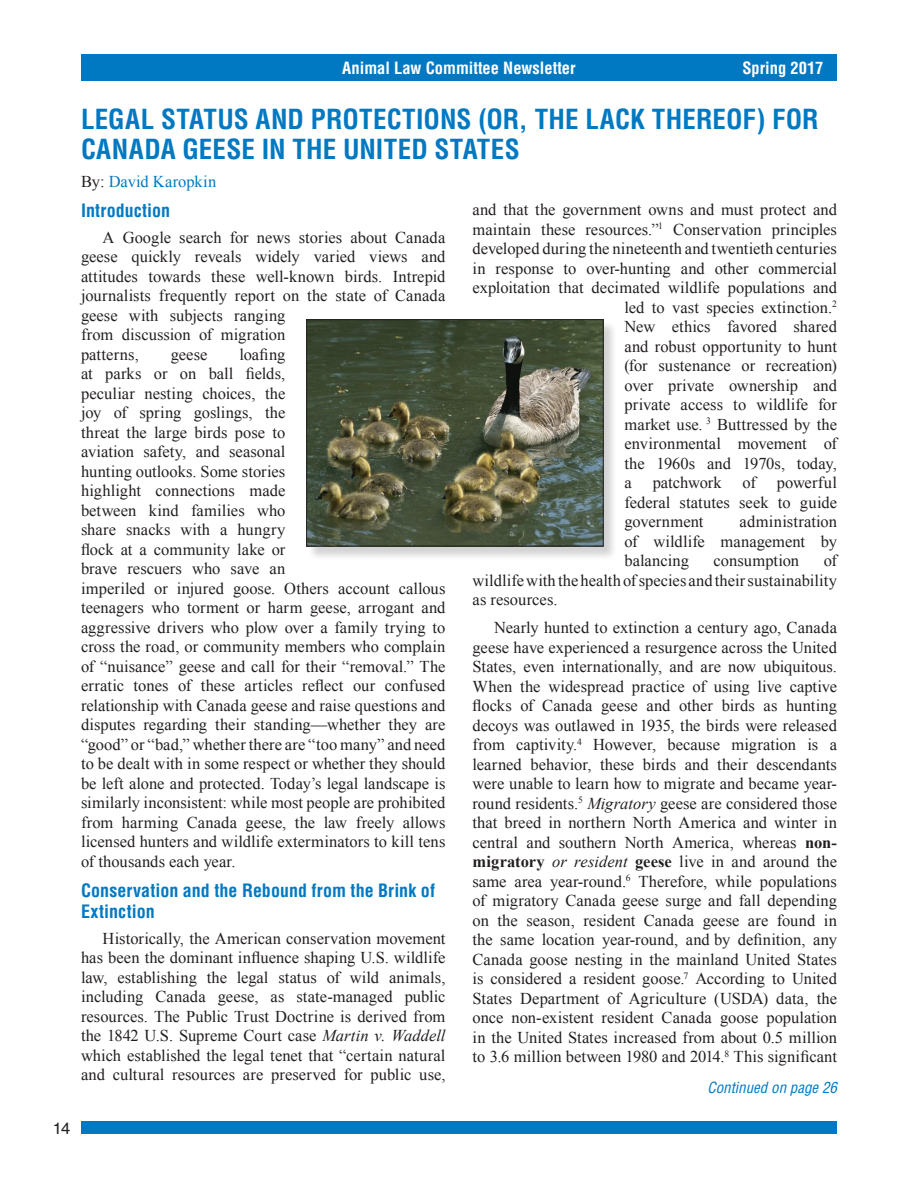
<style>
.page{position:relative;width:918px;height:1188px;background:#fff}
.page>*{position:absolute;margin:0;border:0;box-sizing:border-box;transform-origin:0 0}
.HEADLINE{font:700 condensed 27px/30px "Helvetica";letter-spacing:.005em;color:#0079c2}
.SUBHEAD{font:700 condensed 18px/21px "Helvetica";letter-spacing:.005em;color:#0079c2}
.TEXT{font:16.5px/19.5px "Times New Roman";color:#231f20;text-align:justify}
.t1{font:700 condensed 16.5px "Helvetica";color:#fff}
.AUTHOR_BYLINE{font:16.5px "Times New Roman";color:#0079c2}
.t2{font:16.5px "Helvetica";color:#231f20}
.t3{font:italic condensed 15px "Helvetica";color:#0079c2}
.s1{color:#231f20}
.s2{font-style:italic}
.s3{font-weight:700}
</style>
<div class="page">
<div style="left:81px;top:54px;width:756px;height:27px;background:#0079c2"></div>
<div style="left:81px;top:1122px;width:756px;height:12px;background:#0079c2"></div>
<div style="left:308px;top:321px;width:310px;height:239px;background:#231f20;opacity:.2"></div>
<img style="left:308px;top:321px;width:293px;height:223px">
<div style="left:306px;top:319px;width:297px;height:227px;border:1px solid #231f20"></div>
<p class="t1" style="left:342px;top:58px;width:235px">Animal Law Committee Newsletter</p>
<p class="t1" style="left:742px;top:58px;width:83px">Spring 2017</p>
<p class="HEADLINE" style="left:81px;top:104px;width:739px">LEGAL STATUS AND PROTECTIONS (OR, THE LACK THEREOF) FOR<br>CANADA GEESE IN THE UNITED STATES</p>
<p class="AUTHOR_BYLINE" style="left:81px;top:170px;width:137px"><span class="s1">By:</span> David Karopkin</p>
<p class="SUBHEAD" style="left:81px;top:199px;width:91px">Introduction</p>
<p class="TEXT" style="left:81px;top:227px;width:366px;text-align:left;text-indent:22px">A Google search for news stories about Canada geese quickly reveals widely varied views and attitudes towards these well-known birds. Intrepid journalists frequently report on the state of Canada geese with subjects ranging<br>from discussion of migration<br>patterns,</p>
<p class="TEXT" style="left:472px;top:200px;width:366px">and that the government owns and must protect and</p>
<p class="TEXT" style="left:472px;top:219px;width:366px">maintain these resources.”<sup>1</sup> Conservation principles</p>
<p class="TEXT" style="left:472px;top:239px;width:366px">developed during the nineteenth and twentieth centuries</p>
<p class="TEXT" style="left:472px;top:258px;width:366px">in response to over-hunting and other commercial</p>
<p class="TEXT" style="left:472px;top:278px;width:366px">exploitation that decimated wildlife populations and</p>
<p class="TEXT" style="left:624px;top:297px;width:214px">led to vast species extinction.<sup>2</sup></p>
<p class="TEXT" style="left:624px;top:317px;width:214px">New ethics favored shared</p>
<p class="TEXT" style="left:624px;top:336px;width:214px">and robust opportunity to hunt</p>
<p class="TEXT" style="left:624px;top:356px;width:214px">(for sustenance or recreation)</p>
<p class="TEXT" style="left:624px;top:375px;width:214px">over private ownership and</p>
<p class="TEXT" style="left:624px;top:395px;width:214px">private access to wildlife for</p>
<p class="TEXT" style="left:624px;top:414px;width:214px">market use. <sup>3</sup> Buttressed by the</p>
<p class="TEXT" style="left:624px;top:434px;width:214px">environmental movement of</p>
<p class="TEXT" style="left:624px;top:453px;width:214px">the 1960s and 1970s, today,</p>
<p class="TEXT" style="left:624px;top:473px;width:9px">a</p>
<p class="TEXT" style="left:653px;top:473px;width:70px">patchwork</p>
<p class="TEXT" style="left:743px;top:473px;width:15px">of</p>
<p class="TEXT" style="left:81px;top:344px;width:366px;text-align:left;text-indent:158px">loafing<br>at parks or on ball fields,<br>peculiar nesting choices, the<br>joy of spring goslings, the<br>threat the large birds pose to<br>aviation safety, and seasonal<br>hunting outlooks. Some stories<br>highlight connections made<br>between kind families who<br>share snacks with a hungry<br>flock at a community lake or<br>brave rescuers who save an<br>imperiled or injured goose. Others account callous teenagers who torment or harm geese, arrogant and aggressive drivers who plow over a family trying to cross the road, or community members who complain of “nuisance” geese and call for their “removal.” The erratic tones of these articles reflect our confused relationship with Canada geese and raise questions and disputes regarding their standing—whether they are “good” or “bad,” whether there are “too many” and need to be dealt with in some respect or whether they should be left alone and protected. Today’s legal landscape is similarly inconsistent: while most people are prohibited from harming Canada geese, the law freely allows licensed hunters and wildlife exterminators to kill tens of thousands each year.</p>
<p class="SUBHEAD" style="left:81px;top:879px;width:356px">Conservation and the Rebound from the Brink of<br>Extinction</p>
<p class="TEXT" style="left:81px;top:928px;width:366px;text-indent:22px">Historically, the American conservation movement has been the dominant influence shaping U.S. wildlife law, establishing the legal status of wild animals, including Canada geese, as state-managed public resources. The Public Trust Doctrine is derived from the 1842 U.S. Supreme Court case <span class="s2">Martin v. Waddell </span>which established the legal tenet that “certain natural and cultural resources are preserved for public use,</p>
<p class="TEXT" style="left:171px;top:344px;width:38px">geese</p>
<p class="TEXT" style="left:624px;top:473px;width:214px;text-indent:152px">powerful federal statutes seek to guide government</p>
<p class="TEXT" style="left:624px;top:512px;width:214px;text-indent:115px">administration of wildlife management by balancing</p>
<p class="TEXT" style="left:713px;top:551px;width:87px">consumption</p>
<p class="TEXT" style="left:472px;top:551px;width:366px;text-indent:351px">of wildlife with the health of species and their sustainability as resources.</p>
<p class="TEXT" style="left:472px;top:618px;width:366px;text-indent:22px">Nearly hunted to extinction a century ago, Canada geese have experienced a resurgence across the United States, even internationally, and are now ubiquitous.<br>When the widespread practice of using live captive flocks of Canada geese and other birds as hunting decoys was outlawed in 1935, the birds were released from captivity.<sup>4</sup> However, because migration is a learned behavior, these birds and their descendants were unable to learn how to migrate and became year&shy;round residents.<sup>5</sup> <span class="s2">Migratory</span> geese are considered those that breed in northern North America and winter in central and southern North America, whereas <span class="s3">non&shy;migratory</span> <span class="s2">or resident</span> <span class="s3">geese</span> live in and around the same area year-round.<sup>6</sup> Therefore, while populations of migratory Canada geese surge and fall depending on the season, resident Canada geese are found in the same location year-round, and by definition, any Canada goose nesting in the mainland United States is considered a resident goose.<sup>7</sup> According to United States Department of Agriculture (USDA) data, the once non-existent resident Canada goose population in the United States increased from about 0.5 million to 3.6 million between 1980 and 2014.<sup>8</sup> This significant</p>
<p class="t3" style="left:707px;top:1078px;width:131px">Continued on page 26</p>
<p class="t2" style="left:53px;top:1115px;width:19px">14</p>
</div>
